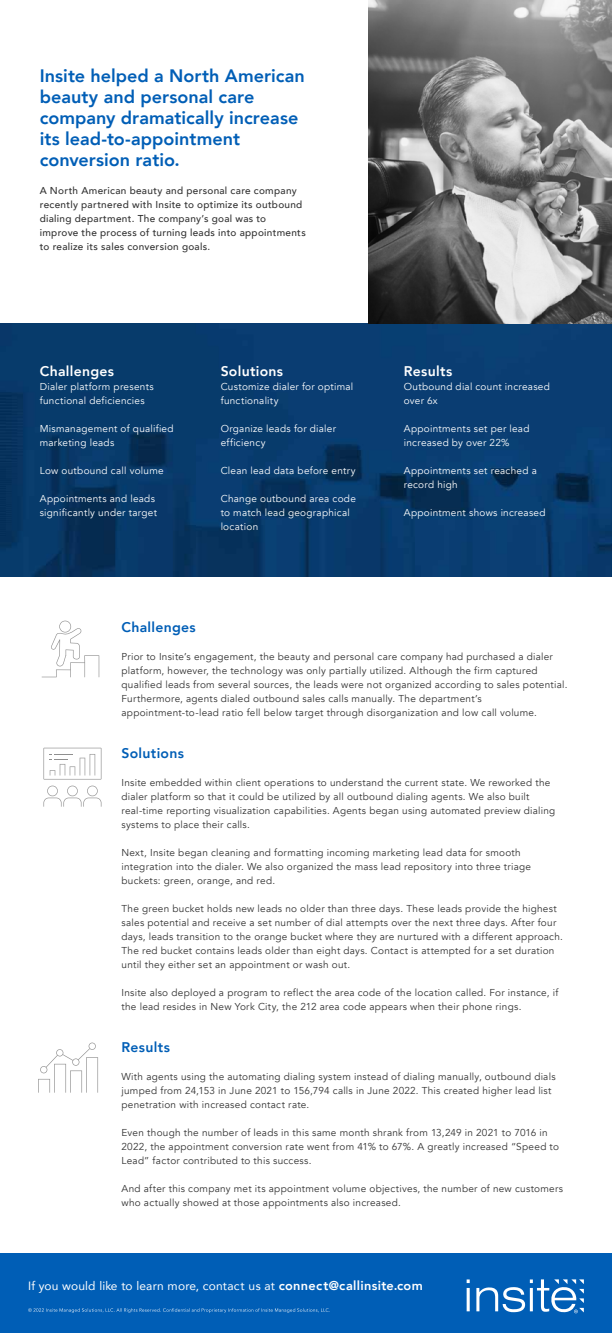
<style>
.page{position:relative;width:612px;height:1333px;background:#fff}
.page>*{position:absolute;margin:0;border:0;box-sizing:border-box;transform-origin:0 0}
.t1{font:800 18px/21px "Avenir";color:#005eb6}
.t2{font:800 14px "Avenir";letter-spacing:.02em;color:#005eb6}
.t3{font:800 14px "Avenir";letter-spacing:.02em;color:#fff}
.t4{font:12px "Avenir";letter-spacing:.01em;color:#fff}
.t5{font:10px/14px "Avenir";letter-spacing:.025em;color:#333}
.t6{font:10px/14px "Avenir";letter-spacing:.025em;color:#fff}
.t7{font:500 10px/14px "Avenir";letter-spacing:.03em;color:#333}
.s1{font-weight:800;font-size:12.7px}
</style>
<div class="page">
<img style="left:0;top:324px;width:612px;height:253px">
<svg style="left:42px;top:621px;width:57px;height:56px"></svg>
<div style="left:0;top:1253px;width:612px;height:80px;background:#005eb6"></div>
<svg style="left:28px;top:1308px;width:302px;height:5px"></svg>
<svg style="left:43px;top:786px;width:58px;height:21px"></svg>
<svg style="left:43px;top:748px;width:58px;height:32px"></svg>
<svg style="left:38px;top:1043px;width:60px;height:50px"></svg>
<svg style="left:467px;top:1279px;width:3px;height:32px"></svg>
<svg style="left:476px;top:1279px;width:108px;height:34px"></svg>
<img style="left:369px;top:0;width:243px;height:324px">
<h1 class="t1" style="left:40px;top:65px;width:267px">Insite helped a North American beauty and personal care company dramatically increase its lead-to-appointment conversion ratio.</h1>
<p class="t7" style="left:40px;top:183px;width:268px">A North American beauty and personal care company recently partnered with Insite to optimize its outbound dialing department. The company’s goal was to improve the process of turning leads into appointments to realize its sales conversion goals.</p>
<h2 class="t3" style="left:40px;top:360px;width:76px">Challenges</h2>
<p class="t6" style="left:40px;top:380px;width:115px">Dialer platform presents functional deficiencies</p>
<p class="t6" style="left:40px;top:422px;width:135px">Mismanagement of qualified marketing leads</p>
<p class="t6" style="left:40px;top:464px;width:125px">Low outbound call volume</p>
<p class="t6" style="left:40px;top:492px;width:119px">Appointments and leads significantly under target</p>
<h2 class="t3" style="left:221px;top:360px;width:64px">Solutions</h2>
<p class="t6" style="left:221px;top:380px;width:134px">Customize dialer for optimal functionality</p>
<p class="t6" style="left:221px;top:422px;width:117px">Organize leads for dialer efficiency</p>
<p class="t6" style="left:221px;top:464px;width:137px">Clean lead data before entry</p>
<p class="t6" style="left:221px;top:492px;width:137px">Change outbound area code to match lead geographical location</p>
<h2 class="t3" style="left:404px;top:360px;width:50px">Results</h2>
<p class="t6" style="left:404px;top:380px;width:148px">Outbound dial count increased over 6x</p>
<p class="t6" style="left:404px;top:422px;width:127px">Appointments set per lead increased by over 22%</p>
<p class="t6" style="left:404px;top:464px;width:135px">Appointments set reached a record high</p>
<p class="t6" style="left:404px;top:506px;width:143px">Appointment shows increased</p>
<h2 class="t2" style="left:122px;top:616px;width:76px">Challenges</h2>
<p class="t5" style="left:122px;top:650px;width:447px">Prior to Insite’s engagement, the beauty and personal care company had purchased a dialer platform, however, the technology was only partially utilized. Although the firm captured qualified leads from several sources, the leads were not organized according to sales potential.<br>Furthermore, agents dialed outbound sales calls manually. The department’s appointment-to-lead ratio fell below target through disorganization and low call volume.</p>
<h2 class="t2" style="left:122px;top:742px;width:64px">Solutions</h2>
<p class="t5" style="left:122px;top:776px;width:435px">Insite embedded within client operations to understand the current state. We reworked the dialer platform so that it could be utilized by all outbound dialing agents. We also built real-time reporting visualization capabilities. Agents began using automated preview dialing systems to place their calls.</p>
<p class="t5" style="left:122px;top:846px;width:411px">Next, Insite began cleaning and formatting incoming marketing lead data for smooth integration into the dialer. We also organized the mass lead repository into three triage buckets: green, orange, and red.</p>
<p class="t5" style="left:122px;top:902px;width:443px">The green bucket holds new leads no older than three days. These leads provide the highest sales potential and receive a set number of dial attempts over the next three days. After four days, leads transition to the orange bucket where they are nurtured with a different approach.<br>The red bucket contains leads older than eight days. Contact is attempted for a set duration until they either set an appointment or wash out.</p>
<p class="t5" style="left:122px;top:986px;width:438px">Insite also deployed a program to reflect the area code of the location called. For instance, if the lead resides in New York City, the 212 area code appears when their phone rings.</p>
<h2 class="t2" style="left:122px;top:1036px;width:50px">Results</h2>
<p class="t5" style="left:122px;top:1070px;width:436px">With agents using the automating dialing system instead of dialing manually, outbound dials jumped from 24,153 in June 2021 to 156,794 calls in June 2022. This created higher lead list penetration with increased contact rate.</p>
<p class="t5" style="left:122px;top:1126px;width:439px">Even though the number of leads in this same month shrank from 13,249 in 2021 to 7016 in<br>2022, the appointment conversion rate went from 41% to 67%. A greatly increased “Speed to<br>Lead” factor contributed to this success.</p>
<p class="t5" style="left:122px;top:1182px;width:443px">And after this company met its appointment volume objectives, the number of new customers who actually showed at those appointments also increased.</p>
<p class="t4" style="left:28px;top:1276px;width:396px">If you would like to learn more, contact us at <span class="s1">connect@callinsite.com</span></p>
</div>
